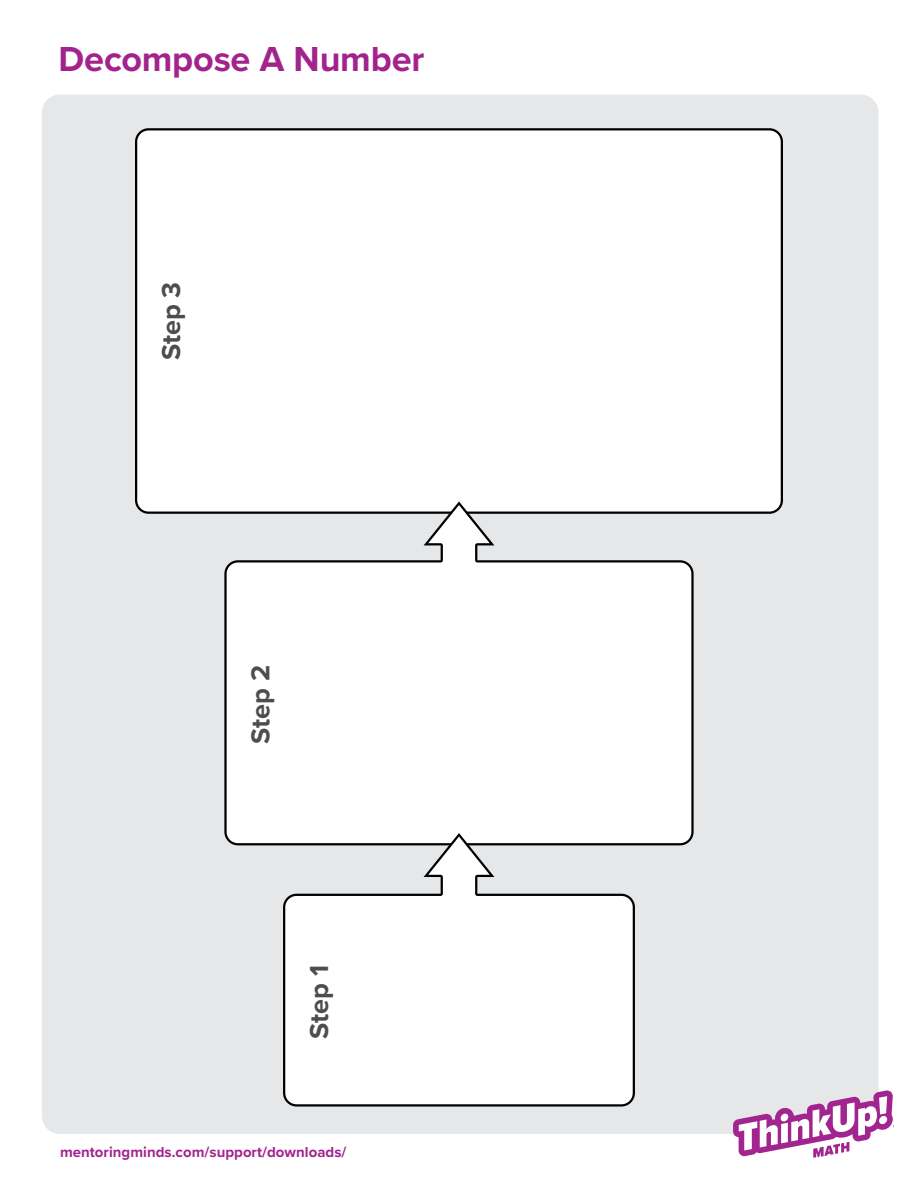
<style>
.page{position:relative;width:918px;height:1188px;background:#fff}
.page>*{position:absolute;margin:0;border:0;box-sizing:border-box;transform-origin:0 0}
.t1{font:700 36px "Proxima Nova";letter-spacing:-.005em;color:#a3238d}
.t2{font:700 27px "Proxima Nova";color:#4d4d4f}
.t3{font:700 15px "Proxima Nova";color:#a3238d}
</style>
<div class="page">
<div style="left:42px;top:94px;width:837px;height:1040px;background:#e6e7e8;border-radius:18px"></div>
<div style="left:135px;top:128px;width:648px;height:386px;background:#fff"></div>
<svg style="left:224px;top:501px;width:470px;height:344px;background:#f5f5f5"></svg>
<svg style="left:283px;top:833px;width:352px;height:274px;fill:#fff"></svg>
<svg style="left:733px;top:1090px;width:161px;height:68px"></svg>
<h1 class="t1" style="left:59px;top:32px;width:367px">Decompose A Number</h1>
<h2 class="t2" style="left:155px;top:360px;width:80px;rotate:-90deg">Step 3</h2>
<h2 class="t2" style="left:244px;top:744px;width:80px;rotate:-90deg">Step 2</h2>
<h2 class="t2" style="left:303px;top:1039px;width:75px;rotate:-90deg">Step 1</h2>
<p class="t3" style="left:60px;top:1140px;width:288px">mentoringminds.com/support/downloads/</p>
</div>
